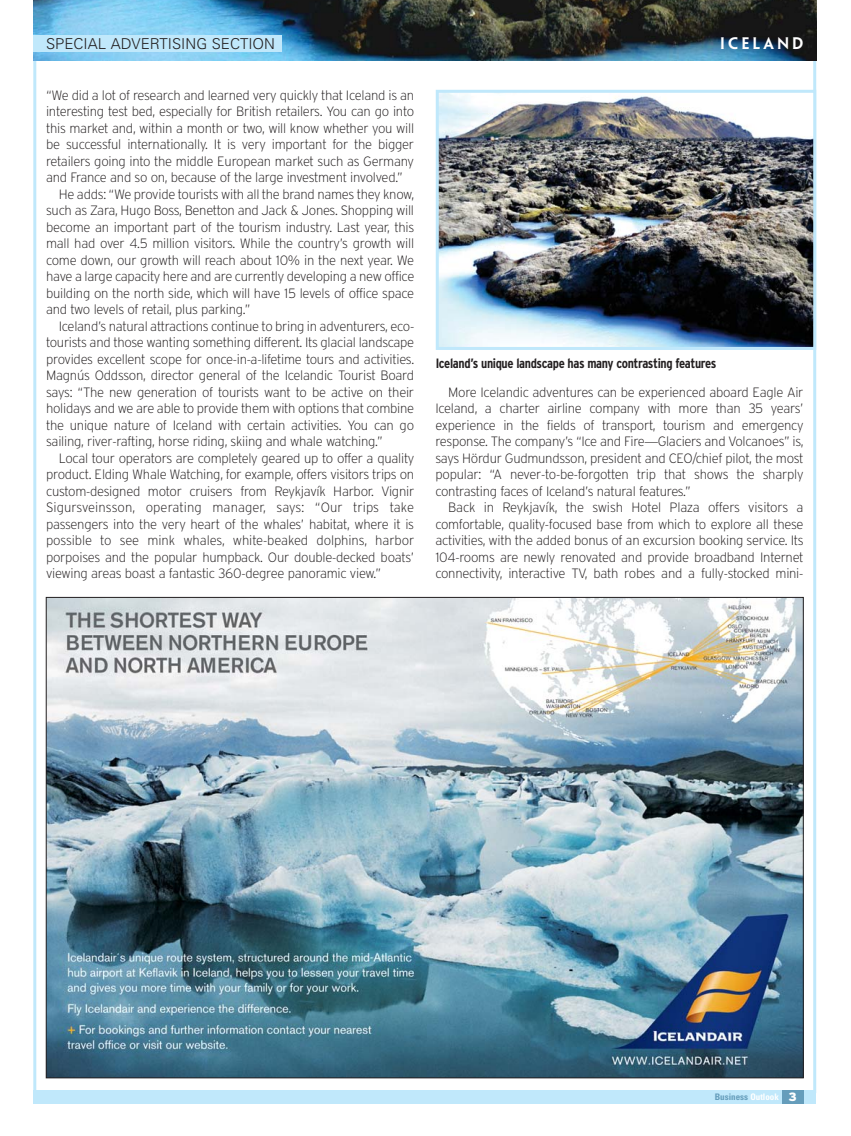
<style>
.page{position:relative;width:851px;height:1136px;background:#fff}
.page>*{position:absolute;margin:0;border:0;box-sizing:border-box;transform-origin:0 0}
.t1{font:300 15px "Univers";color:#231f20}
.t2{font:15px "Penumbra MM 585 150";letter-spacing:.205em;color:#fff}
.t3{font:200 13.5px/16.5px "Interstate";letter-spacing:-.02em;color:#231f20;text-align:justify}
.t4{font:200 13.5px "Interstate";letter-spacing:.005em;color:#231f20}
.t5{font:700 condensed 13.5px "Interstate";letter-spacing:-.025em;color:#231f20}
.t6{font:700 condensed 9px "Univers";color:#659dbb}
.s1{color:#fff}
.s2{font-family:"Interstate";font-weight:900;font-stretch:normal;font-size:12px;color:#fff}
</style>
<div class="page">
<img style="left:33px;top:0;width:784px;height:1104px">
<p class="t1" style="left:46px;top:38px;width:230px">SPECIAL ADVERTISING SECTION</p>
<p class="t3" style="left:46px;top:88px;width:369px">“We did a lot of research and learned very quickly that Iceland is an</p>
<p class="t3" style="left:46px;top:104px;width:369px">interesting test bed, especially for British retailers. You can go into</p>
<p class="t3" style="left:46px;top:121px;width:369px">this market and, within a month or two, will know whether you will</p>
<p class="t3" style="left:46px;top:137px;width:369px">be successful internationally. It is very important for the bigger</p>
<p class="t3" style="left:46px;top:154px;width:369px">retailers going into the middle European market such as Germany</p>
<p class="t3" style="left:46px;top:170px;width:358px">and France and so on, because of the large investment involved.”</p>
<p class="t3" style="left:59px;top:187px;width:357px">He adds: “We provide tourists with all the brand names they know,</p>
<p class="t3" style="left:46px;top:203px;width:369px">such as Zara, Hugo Boss, Benetton and Jack &amp; Jones. Shopping will</p>
<p class="t3" style="left:46px;top:220px;width:369px">become an important part of the tourism industry. Last year, this</p>
<p class="t3" style="left:46px;top:236px;width:369px">mall had over 4.5 million visitors. While the country’s growth will</p>
<p class="t3" style="left:46px;top:253px;width:369px">come down, our growth will reach about 10% in the next year. We</p>
<p class="t3" style="left:46px;top:269px;width:369px">have a large capacity here and are currently developing a new office</p>
<p class="t3" style="left:46px;top:286px;width:369px">building on the north side, which will have 15 levels of office space</p>
<p class="t3" style="left:46px;top:302px;width:206px">and two levels of retail, plus parking.”</p>
<p class="t3" style="left:59px;top:319px;width:357px">Iceland’s natural attractions continue to bring in adventurers, eco-</p>
<p class="t3" style="left:46px;top:335px;width:369px">tourists and those wanting something different. Its glacial landscape</p>
<p class="t3" style="left:46px;top:352px;width:369px">provides excellent scope for once-in-a-lifetime tours and activities.</p>
<p class="t3" style="left:46px;top:368px;width:369px">Magnús Oddsson, director general of the Icelandic Tourist Board</p>
<p class="t3" style="left:46px;top:385px;width:369px">says: “The new generation of tourists want to be active on their</p>
<p class="t3" style="left:46px;top:401px;width:369px">holidays and we are able to provide them with options that combine</p>
<p class="t3" style="left:46px;top:418px;width:369px">the unique nature of Iceland with certain activities. You can go</p>
<p class="t3" style="left:46px;top:434px;width:338px">sailing, river-rafting, horse riding, skiing and whale watching.”</p>
<p class="t3" style="left:59px;top:451px;width:357px">Local tour operators are completely geared up to offer a quality</p>
<p class="t3" style="left:46px;top:467px;width:369px">product. Elding Whale Watching, for example, offers visitors trips on</p>
<p class="t3" style="left:46px;top:484px;width:369px">custom-designed motor cruisers from Reykjavík Harbor. Vignir</p>
<p class="t4" style="left:46px;top:502px;width:369px">Sigursveinsson, operating manager, says: “Our trips take</p>
<p class="t3" style="left:46px;top:517px;width:369px">passengers into the very heart of the whales’ habitat, where it is</p>
<p class="t3" style="left:46px;top:533px;width:369px">possible to see mink whales, white-beaked dolphins, harbor</p>
<p class="t3" style="left:46px;top:550px;width:369px">porpoises and the popular humpback. Our double-decked boats’</p>
<p class="t3" style="left:46px;top:566px;width:336px">viewing areas boast a fantastic 360-degree panoramic view.”</p>
<p class="t2" style="left:720px;top:35px;width:85px">ICELAND</p>
<p class="t5" style="left:435px;top:358px;width:282px">Iceland’s unique landscape has many contrasting features</p>
<p class="t3" style="left:435px;top:385px;width:369px;text-indent:13px">More Icelandic adventures can be experienced aboard Eagle Air Iceland, a charter airline company with more than 35 years’ experience in the fields of transport, tourism and emergency response. The company’s “Ice and Fire—Glaciers and Volcanoes” is, says Hördur Gudmundsson, president and CEO/chief pilot, the most popular: “A never-to-be-forgotten trip that shows the sharply contrasting faces of Iceland’s natural features.”</p>
<p class="t3" style="left:435px;top:500px;width:369px;text-indent:13px">Back in Reykjavík, the swish Hotel Plaza offers visitors a comfortable, quality-focused base from which to explore all these activities, with the added bonus of an excursion booking service. Its 104-rooms are newly renovated and provide broadband Internet connectivity, interactive TV, bath robes and a fully-stocked mini-</p>
<p class="t6" style="left:714px;top:1093px;width:84px">Business <span class="s1">Outlook</span> <span class="s2">3</span></p>
</div>
